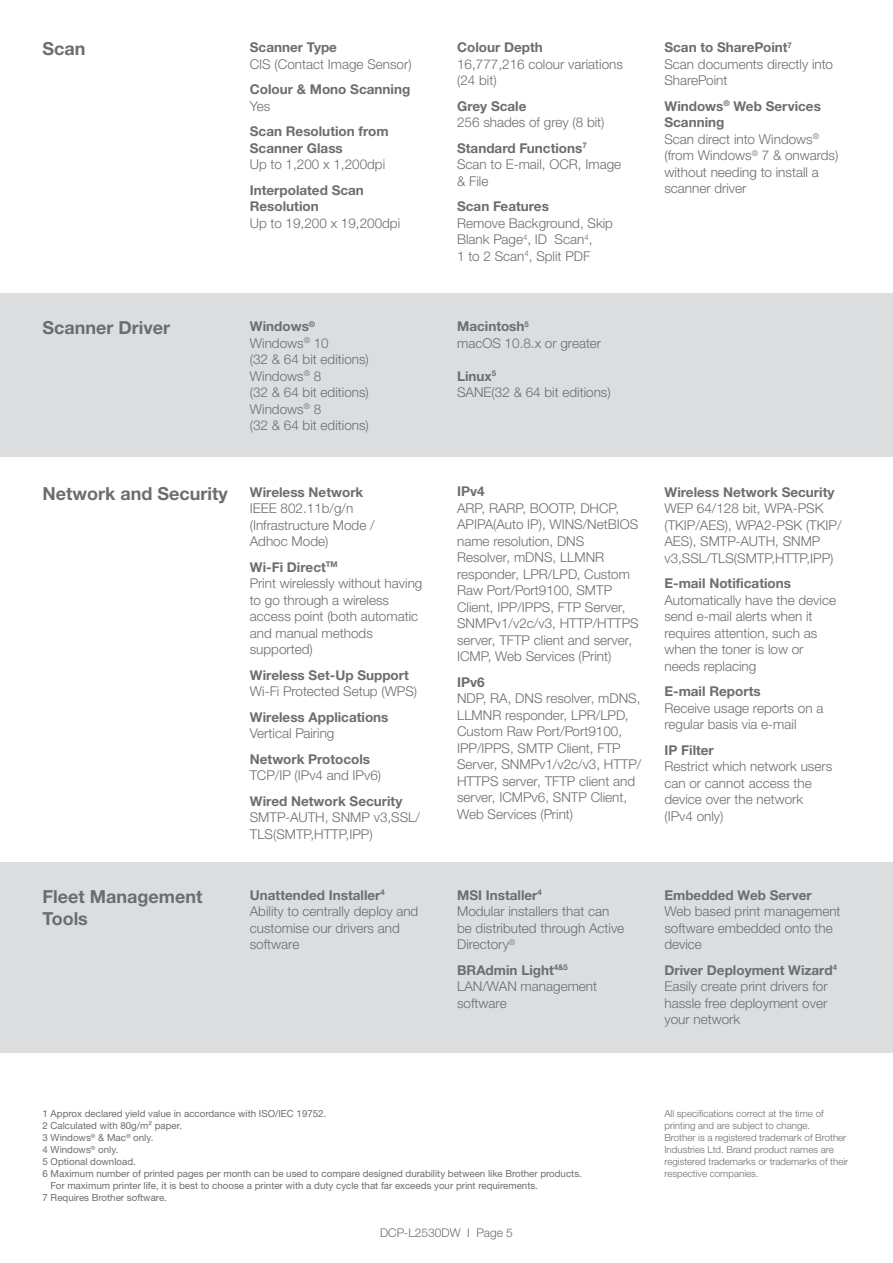
<style>
.page{position:relative;width:893px;height:1263px;background:#fff}
.page>*{position:absolute;margin:0;border:0;box-sizing:border-box;transform-origin:0 0}
.t1{font:700 18px/21.6px "Helvetica Neue LTW1 G";color:#6c6d70}
.t2{font:300 13.5px/16.5px "Helvetica Neue LTW1 G";color:#6c6d70}
.t3{font:700 13.5px/16.5px "Helvetica Neue LTW1 G";color:#6c6d70}
.t4{font:300 12px "Helvetica Neue LTW1 G";color:#6c6d70}
.t5{font:9.75px "Helvetica Neue LTW1 G";color:#6c6d70}
.t6{font:300 9.75px/12px "Helvetica Neue LTW1 G";color:#6c6d70}
</style>
<div class="page">
<div style="left:0;top:293px;width:893px;height:164px;background:#dcdddf"></div>
<div style="left:0;top:862px;width:893px;height:190px;background:#dcdddf"></div>
<p class="t1" style="left:43px;top:38px;width:45px">Scan</p>
<p class="t3" style="left:250px;top:39px;width:89px">Scanner Type</p>
<p class="t2" style="left:250px;top:56px;width:163px">CIS (Contact Image Sensor)</p>
<p class="t3" style="left:250px;top:81px;width:162px">Colour &amp; Mono Scanning</p>
<p class="t2" style="left:250px;top:98px;width:22px">Yes</p>
<p class="t3" style="left:250px;top:123px;width:140px">Scan Resolution from</p>
<p class="t3" style="left:250px;top:140px;width:95px">Scanner Glass</p>
<p class="t2" style="left:250px;top:156px;width:137px">Up to 1,200 x 1,200dpi</p>
<p class="t3" style="left:250px;top:182px;width:116px">Interpolated Scan</p>
<p class="t3" style="left:250px;top:198px;width:70px">Resolution</p>
<p class="t2" style="left:250px;top:215px;width:152px">Up to 19,200 x 19,200dpi</p>
<p class="t1" style="left:43px;top:317px;width:129px">Scanner Driver</p>
<p class="t3" style="left:250px;top:318px;width:67px">Windows<sup>®</sup></p>
<p class="t2" style="left:250px;top:334px;width:80px">Windows<sup>®</sup> 10</p>
<p class="t2" style="left:250px;top:351px;width:121px">(32 &amp; 64 bit editions)</p>
<p class="t2" style="left:250px;top:367px;width:73px">Windows<sup>®</sup> 8</p>
<p class="t2" style="left:250px;top:384px;width:121px">(32 &amp; 64 bit editions)</p>
<p class="t2" style="left:250px;top:400px;width:73px">Windows<sup>®</sup> 8</p>
<p class="t2" style="left:250px;top:417px;width:121px">(32 &amp; 64 bit editions)</p>
<p class="t1" style="left:43px;top:482px;width:187px">Network and Security</p>
<p class="t3" style="left:250px;top:483px;width:115px">Wireless Network</p>
<p class="t2" style="left:250px;top:500px;width:105px">IEEE 802.11b/g/n</p>
<p class="t2" style="left:250px;top:516px;width:126px">(Infrastructure Mode /</p>
<p class="t2" style="left:250px;top:533px;width:80px">Adhoc Mode)</p>
<p class="t3" style="left:250px;top:558px;width:89px">Wi-Fi Direct<sup>TM</sup></p>
<p class="t2" style="left:250px;top:575px;width:174px">Print wirelessly without having to go through a wireless</p>
<p class="t2" style="left:250px;top:608px;width:170px">access point (both automatic and manual methods</p>
<p class="t2" style="left:250px;top:641px;width:64px">supported)</p>
<p class="t3" style="left:250px;top:666px;width:161px">Wireless Set-Up Support</p>
<p class="t2" style="left:250px;top:683px;width:169px">Wi-Fi Protected Setup (WPS)</p>
<p class="t3" style="left:250px;top:708px;width:140px">Wireless Applications</p>
<p class="t2" style="left:250px;top:725px;width:86px">Vertical Pairing</p>
<p class="t3" style="left:250px;top:750px;width:122px">Network Protocols</p>
<p class="t2" style="left:250px;top:767px;width:133px">TCP/IP (IPv4 and IPv6)</p>
<p class="t3" style="left:250px;top:792px;width:154px">Wired Network Security</p>
<p class="t2" style="left:250px;top:809px;width:172px">SMTP-AUTH, SNMP v3,SSL/<br>TLS(SMTP,HTTP,IPP)</p>
<p class="t1" style="left:43px;top:886px;width:161px">Fleet Management<br>Tools</p>
<p class="t3" style="left:250px;top:887px;width:137px">Unattended Installer<sup>4</sup></p>
<p class="t2" style="left:250px;top:903px;width:170px">Ability to centrally deploy and customise our drivers and software</p>
<p class="t3" style="left:457px;top:39px;width:87px">Colour Depth</p>
<p class="t2" style="left:457px;top:56px;width:167px">16,777,216 colour variations (24 bit)</p>
<p class="t3" style="left:457px;top:97px;width:71px">Grey Scale</p>
<p class="t2" style="left:457px;top:114px;width:149px">256 shades of grey (8 bit)</p>
<p class="t3" style="left:457px;top:139px;width:131px">Standard Functions<sup>7</sup></p>
<p class="t2" style="left:457px;top:156px;width:166px">Scan to E-mail, OCR, Image &amp; File</p>
<p class="t3" style="left:457px;top:198px;width:93px">Scan Features</p>
<p class="t2" style="left:457px;top:215px;width:157px">Remove Background, Skip<br>Blank Page<sup>4</sup>, ID Scan<sup>4</sup>,</p>
<p class="t2" style="left:457px;top:248px;width:135px">1 to 2 Scan<sup>4</sup>, Split PDF</p>
<p class="t3" style="left:457px;top:318px;width:73px">Macintosh<sup>5</sup></p>
<p class="t2" style="left:457px;top:334px;width:145px">macOS 10.8.x or greater</p>
<p class="t3" style="left:457px;top:367px;width:41px">Linux<sup>5</sup></p>
<p class="t2" style="left:457px;top:384px;width:155px">SANE(32 &amp; 64 bit editions)</p>
<p class="t3" style="left:664px;top:39px;width:129px">Scan to SharePoint<sup>7</sup></p>
<p class="t2" style="left:664px;top:56px;width:170px">Scan documents directly into<br>SharePoint</p>
<p class="t3" style="left:664px;top:98px;width:158px">Windows<sup>®</sup> Web Services<br>Scanning</p>
<p class="t2" style="left:664px;top:131px;width:156px">Scan direct into Windows<sup>®</sup></p>
<p class="t2" style="left:664px;top:147px;width:175px">(from Windows<sup>®</sup> 7 &amp; onwards) without needing to install a scanner driver</p>
<p class="t3" style="left:457px;top:483px;width:29px">IPv4</p>
<p class="t2" style="left:457px;top:500px;width:183px">ARP, RARP, BOOTP, DHCP,<br>APIPA(Auto IP), WINS/NetBIOS name resolution, DNS</p>
<p class="t2" style="left:457px;top:549px;width:183px">Resolver, mDNS, LLMNR responder, LPR/LPD, Custom<br>Raw Port/Port9100, SMTP<br>Client, IPP/IPPS, FTP Server,<br>SNMPv1/v2c/v3, HTTP/HTTPS server, TFTP client and server,<br>ICMP, Web Services (Print)</p>
<p class="t3" style="left:457px;top:674px;width:29px">IPv6</p>
<p class="t2" style="left:457px;top:690px;width:186px">NDP, RA, DNS resolver, mDNS,<br>LLMNR responder, LPR/LPD,<br>Custom Raw Port/Port9100,<br>IPP/IPPS, SMTP Client, FTP<br>Server, SNMPv1/v2c/v3, HTTP/<br>HTTPS server, TFTP client and server, ICMPv6, SNTP Client,<br>Web Services (Print)</p>
<p class="t3" style="left:664px;top:483px;width:172px">Wireless Network Security</p>
<p class="t2" style="left:664px;top:500px;width:179px">WEP 64/128 bit, WPA-PSK (TKIP/AES), WPA2-PSK (TKIP/<br>AES), SMTP-AUTH, SNMP v3,SSL/TLS(SMTP,HTTP,IPP)</p>
<p class="t3" style="left:664px;top:575px;width:128px">E-mail Notifications</p>
<p class="t2" style="left:664px;top:591px;width:173px">Automatically have the device</p>
<p class="t2" style="left:664px;top:608px;width:150px">send e-mail alerts when it</p>
<p class="t2" style="left:664px;top:624px;width:155px">requires attention, such as when the toner is low or</p>
<p class="t2" style="left:664px;top:657px;width:93px">needs replacing</p>
<p class="t3" style="left:664px;top:683px;width:98px">E-mail Reports</p>
<p class="t2" style="left:664px;top:699px;width:160px">Receive usage reports on a regular basis via e-mail</p>
<p class="t3" style="left:664px;top:741px;width:51px">IP Filter</p>
<p class="t2" style="left:664px;top:758px;width:169px">Restrict which network users can or cannot access the</p>
<p class="t2" style="left:664px;top:791px;width:140px">device over the network</p>
<p class="t2" style="left:664px;top:807px;width:61px">(IPv4 only)</p>
<p class="t3" style="left:457px;top:887px;width:86px">MSI Installer<sup>4</sup></p>
<p class="t2" style="left:457px;top:903px;width:169px">Modular installers that can be distributed through Active<br>Directory<sup>®</sup></p>
<p class="t3" style="left:457px;top:962px;width:112px">BRAdmin Light<sup>4&amp;5</sup></p>
<p class="t2" style="left:457px;top:978px;width:142px">LAN/WAN management</p>
<p class="t2" style="left:457px;top:995px;width:51px">software</p>
<p class="t3" style="left:664px;top:887px;width:149px">Embedded Web Server</p>
<p class="t2" style="left:664px;top:903px;width:178px">Web based print management software embedded onto the device</p>
<p class="t3" style="left:664px;top:962px;width:174px">Driver Deployment Wizard<sup>4</sup></p>
<p class="t2" style="left:664px;top:978px;width:165px;text-align:justify">Easily create print drivers for hassle free deployment over your network</p>
<p class="t5" style="left:43px;top:1107px;width:285px">1 Approx declared yield value in accordance with ISO/IEC 19752.</p>
<p class="t5" style="left:43px;top:1119px;width:141px">2 Calculated with 80g/m² paper.</p>
<p class="t5" style="left:43px;top:1131px;width:113px">3 Windows<sup>®</sup> &amp; Mac<sup>®</sup> only.</p>
<p class="t5" style="left:43px;top:1143px;width:77px">4 Windows<sup>®</sup> only.</p>
<p class="t5" style="left:43px;top:1155px;width:95px">5 Optional download.</p>
<p class="t5" style="left:43px;top:1167px;width:541px">6 Maximum number of printed pages per month can be used to compare designed durability between like Brother products.</p>
<p class="t5" style="left:51px;top:1179px;width:489px">For maximum printer life, it is best to choose a printer with a duty cycle that far exceeds your print requirements.</p>
<p class="t5" style="left:43px;top:1191px;width:126px">7 Requires Brother software.</p>
<p class="t4" style="left:380px;top:1226px;width:134px">DCP-L2530DW I Page 5</p>
<p class="t6" style="left:664px;top:1107px;width:185px">All specifications correct at the time of printing and are subject to change.<br>Brother is a registered trademark of Brother Industries Ltd. Brand product names are registered trademarks or trademarks of their respective companies.</p>
</div>
